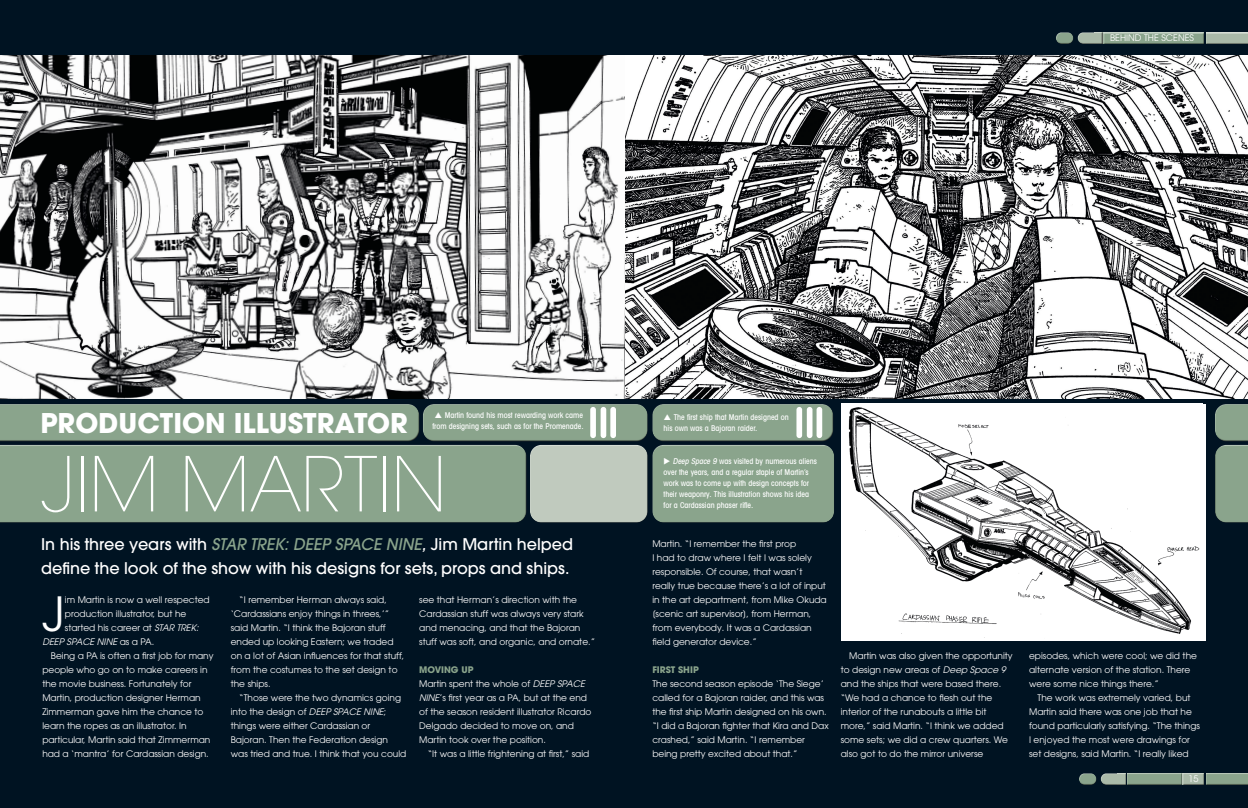
<style>
.page{position:relative;width:1248px;height:808px;background:#fff}
.page>*{position:absolute;margin:0;border:0;box-sizing:border-box;transform-origin:0 0}
.t1{font:200 75px "Avant Garde LT";color:#fff}
.t2{font:46.8px "Avant Garde";color:#fff}
.t3{font:700 27px "Avant Garde";color:#fff}
.t4{font:500 16px/24px "Avant Garde";color:#fff}
.t5{font:9px/14px "Avant Garde";color:#fff}
.t6{font:italic 9px "Avant Garde LT";color:#fff}
.t7{font:700 9px "Avant Garde";color:#8aa48c}
.t8{font:500 condensed 8px/11px "Avant Garde LT";color:#fff}
.s1{font-style:italic}
.s2{font-style:italic;color:#8aa48c}
.s3{font-family:"Avant Garde LT";font-style:italic}
.s4{font-family:"Avant Garde";font-style:normal}
.s5{font-weight:700;color:#8aa48c}
</style>
<div class="page">
<div style="left:0;top:0;width:1247px;height:808px;background:#001322"></div>
<img style="left:624px;top:56px;width:623px;height:342px">
<div style="left:0;top:443px;width:527px;height:74px;background:#fff;opacity:.75"></div>
<div style="left:0;top:449px;width:527px;height:74px;background:#8aa48c"></div>
<div style="left:529px;top:443px;width:119px;height:74px;background:#fff;opacity:.75"></div>
<div style="left:529px;top:449px;width:120px;height:74px;background:#c0cabe"></div>
<div style="left:652px;top:443px;width:182px;height:74px;background:#fff;opacity:.75"></div>
<div style="left:652px;top:449px;width:183px;height:74px;background:#8aa48c"></div>
<svg style="left:1215px;top:404px;width:32px;height:38px"></svg>
<div style="left:1214px;top:443px;width:33px;height:74px;background:#fff;opacity:.75"></div>
<div style="left:1213px;top:449px;width:34px;height:74px;background:#231f20;opacity:.75"></div>
<div style="left:0;top:403px;width:419px;height:32px;background:#8aa48c"></div>
<div style="left:0;top:408px;width:421px;height:34px;background:#8aa48c"></div>
<div style="left:651px;top:403px;width:182px;height:32px;background:#fff;opacity:.75"></div>
<div style="left:652px;top:408px;width:182px;height:34px;background:#231f20;opacity:.75"></div>
<div style="left:422px;top:403px;width:226px;height:32px;background:#8aa48c"></div>
<div style="left:422px;top:408px;width:227px;height:34px;background:#8aa48c"></div>
<div style="left:1099px;top:773px;width:27px;height:12px;background:#231f20;opacity:.75"></div>
<div style="left:1126px;top:773px;width:56px;height:12px;background:#8aa48c"></div>
<div style="left:1181px;top:773px;width:24px;height:12px;background:#231f20;opacity:.75"></div>
<div style="left:1204px;top:773px;width:43px;height:12px;background:#8aa48c"></div>
<div style="left:1078px;top:772px;width:19px;height:10px;background:#fff;opacity:.75"></div>
<div style="left:1078px;top:775px;width:20px;height:10px;background:#231f20;opacity:.75"></div>
<div style="left:1076px;top:32px;width:27px;height:12px;background:#231f20;opacity:.75"></div>
<div style="left:1103px;top:32px;width:102px;height:12px;background:#231f20;opacity:.75"></div>
<div style="left:1204px;top:32px;width:43px;height:12px;background:#231f20;opacity:.75"></div>
<div style="left:1055px;top:31px;width:18px;height:10px;background:#fff;opacity:.75"></div>
<div style="left:1055px;top:34px;width:19px;height:10px;background:#231f20;opacity:.75"></div>
<div style="left:590px;top:407px;width:6px;height:31px;background:#fff;border-radius:3px"></div>
<div style="left:600px;top:407px;width:6px;height:31px;background:#fff;border-radius:3px"></div>
<div style="left:610px;top:407px;width:6px;height:31px;background:#fff;border-radius:3px"></div>
<div style="left:796px;top:407px;width:6px;height:31px;background:#fff;border-radius:3px"></div>
<div style="left:806px;top:407px;width:6px;height:31px;background:#fff;border-radius:3px"></div>
<div style="left:816px;top:407px;width:6px;height:31px;background:#fff;border-radius:3px"></div>
<img style="left:0;top:56px;width:624px;height:342px">
<img style="left:841px;top:404px;width:361px;height:237px">
<svg style="left:664px;top:414px;width:6px;height:6px"></svg>
<p class="t5" style="left:1109px;top:31px;width:85px">BEHIND THE SCENES</p>
<h3 class="t3" style="left:40px;top:405px;width:369px">PRODUCTION ILLUSTRATOR</h3>
<p class="t8" style="left:432px;top:410px;width:153px;text-align:right">Martin found his most rewarding work came from designing sets, such as for the Promenade.</p>
<p class="t8" style="left:663px;top:411px;width:127px;text-indent:10px">The first ship that Martin designed on his own was a Bajoran raider.</p>
<h1 class="t1" style="left:41px;top:440px;width:407px">JIM MARTIN</h1>
<p class="t8" style="left:663px;top:456px;width:155px">◆ <span class="s1">Deep Space 9</span> was visited by numerous aliens over the years, and a regular staple of Martin’s work was to come up with design concepts for their weaponry. This illustration shows his idea for a Cardassian phaser rifle.</p>
<h3 class="t4" style="left:41px;top:532px;width:533px">In his three years with <span class="s2">STAR TREK:DEEP SPACE NINE</span><span class="s1">,</span>Jim Martin helped define the look of the show with his designs for sets, props and ships.</h3>
<p class="t5" style="left:652px;top:537px;width:176px">Martin. “I remember the first prop<br>I had to draw where I felt I was solely responsible. Of course, that wasn’t really true because there’s a lot of input in the art department, from Mike Okuda [scenic art supervisor], from Herman, from everybody. It was a Cardassian field generator device.”</p>
<p class="t7" style="left:652px;top:664px;width:48px">FIRST SHIP</p>
<p class="t5" style="left:652px;top:677px;width:178px">The second season episode ‘The Siege’ called for a Bajoran raider, and this was the first ship Martin designed on his own. “I did a Bajoran fighter that Kira and Dax crashed,” said Martin. “I remember being pretty excited about that.”</p>
<h2 class="t2" style="left:42px;top:586px;width:24px">J</h2>
<p class="t5" style="left:65px;top:593px;width:146px">im Martin is now a well respected production illustrator, but he started his career at <span class="s3">STAR TREK:</span></p>
<p class="t6" style="left:42px;top:636px;width:113px">DEEP SPACE NINE <span class="s4">as a PA.</span></p>
<p class="t5" style="left:42px;top:649px;width:173px;text-indent:9px">Being a PA is often a first job for many people who go on to make careers in the movie business. Fortunately for Martin, production designer Herman Zimmerman gave him the chance to learn the ropes as an illustrator. In particular, Martin said that Zimmerman had a ‘mantra’ for Cardassian design.</p>
<p class="t5" style="left:231px;top:593px;width:175px;text-indent:9px">“I remember Herman always said, ‘Cardassians enjoy things in threes,’” said Martin. “I think the Bajoran stuff ended up looking Eastern; we traded on a lot of Asian influences for that stuff, from the costumes to the set design to the ships.</p>
<p class="t5" style="left:231px;top:691px;width:177px;text-indent:9px">“Those were the two dynamics going into the design of <span class="s3">DEEP SPACE NINE</span>; things were either Cardassian or Bajoran. Then the Federation design was tried and true. I think that you could</p>
<p class="t5" style="left:419px;top:593px;width:177px">see that Herman’s direction with the Cardassian stuff was always very stark and menacing, and that the Bajoran stuff was soft, and organic, and ornate.”</p>
<p class="t5" style="left:419px;top:663px;width:174px"><span class="s5">MOVING UP<br></span>Martin spent the whole of <span class="s3">DEEP SPACE<br>NINE</span>’s first year as a PA, but at the end of the season resident illustrator Ricardo<br>Delgado decided to move on, and<br>Martin took over the position.</p>
<p class="t5" style="left:427px;top:747px;width:163px">“It was a little frightening at first,” said</p>
<p class="t5" style="left:840px;top:649px;width:173px;text-indent:9px">Martin was also given the opportunity to design new areas of <span class="s3">Deep Space 9 </span>and the ships that were based there. “We had a chance to flesh out the interior of the runabouts a little bit more,” said Martin. “I think we added some sets; we did a crew quarters. We also got to do the mirror universe</p>
<p class="t5" style="left:1028px;top:649px;width:169px">episodes, which were cool; we did the alternate version of the station. There were some nice things there.”</p>
<p class="t5" style="left:1028px;top:691px;width:172px;text-indent:9px">The work was extremely varied, but Martin said there was one job that he found particularly satisfying. “The things I enjoyed the most were drawings for set designs, said Martin. “I really liked</p>
<p class="t5" style="left:1188px;top:772px;width:11px">15</p>
</div>
